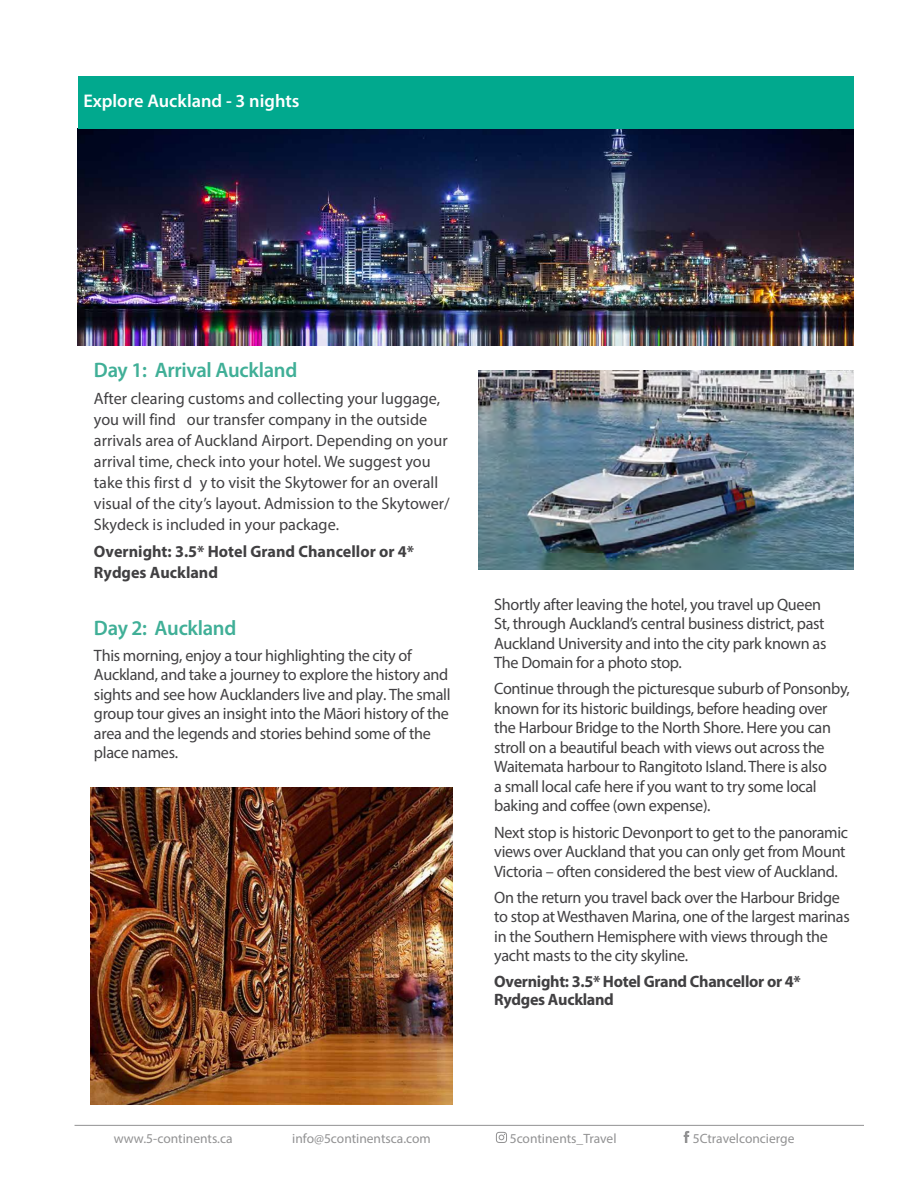
<style>
.page{position:relative;width:918px;height:1188px;background:#fff}
.page>*{position:absolute;margin:0;border:0;box-sizing:border-box;transform-origin:0 0}
.t1{font:600 21px "Myriad Pro";letter-spacing:-.015em;color:#40af97}
.t2{font:600 18.3px "Myriad Pro";color:#fff}
.t3{font:16.5px/19.5px "Myriad Pro";letter-spacing:-.02em;color:#414042}
.t4{font:16.5px/21px "Myriad Pro";color:#414042}
.t5{font:700 16.5px/18.3px "Myriad Pro";letter-spacing:-.01em;color:#414042}
.t6{font:13.5px "Myriad Pro";color:#929293}
</style>
<div class="page">
<img style="left:78px;top:128px;width:776px;height:218px">
<div style="left:78px;top:76px;width:776px;height:52px;background:#01a98e"></div>
<svg style="left:496px;top:1132px;width:11px;height:11px"></svg>
<svg style="left:684px;top:1131px;width:5px;height:12px"></svg>
<hr style="left:75px;top:1125px;width:789px;height:1px;background:#929293">
<img style="left:91px;top:788px;width:362px;height:316px">
<img style="left:479px;top:370px;width:375px;height:199px">
<p class="t2" style="left:83px;top:89px;width:218px">Explore Auckland - 3 nights</p>
<p class="t1" style="left:94px;top:356px;width:205px">Day 1: Arrival Auckland</p>
<p class="t4" style="left:94px;top:388px;width:357px">After clearing customs and collecting your luggage, you will find our transfer company in the outside arrivals area of Auckland Airport. Depending on your arrival time, check into your hotel. We suggest you take this first d y to visit the Skytower for an overall visual of the city’s layout. Admission to the Skytower/ Skydeck is included in your package.</p>
<p class="t5" style="left:94px;top:541px;width:322px;line-height:20.7px">Overnight: 3.5* Hotel Grand Chancellor or 4*<br>Rydges Auckland</p>
<p class="t1" style="left:94px;top:614px;width:144px">Day 2: Auckland</p>
<p class="t3" style="left:94px;top:645px;width:358px">This morning, enjoy a tour highlighting the city of Auckland, and take a journey to explore the history and sights and see how Aucklanders live and play. The small group tour gives an insight into the Māori history of the area and the legends and stories behind some of the place names.</p>
<p class="t3" style="left:494px;top:594px;width:334px">Shortly after leaving the hotel, you travel up Queen St, through Auckland’s central business district, past Auckland University and into the city park known as The Domain for a photo stop.</p>
<p class="t3" style="left:494px;top:679px;width:357px">Continue through the picturesque suburb of Ponsonby, known for its historic buildings, before heading over the Harbour Bridge to the North Shore. Here you can stroll on a beautiful beach with views out across the Waitemata harbour to Rangitoto Island. There is also<br>a small local cafe here if you want to try some local baking and coffee (own expense).</p>
<p class="t3" style="left:494px;top:822px;width:355px">Next stop is historic Devonport to get to the panoramic views over Auckland that you can only get from Mount<br>Victoria – often considered the best view of Auckland.</p>
<p class="t3" style="left:494px;top:887px;width:357px">On the return you travel back over the Harbour Bridge to stop at Westhaven Marina, one of the largest marinas in the Southern Hemisphere with views through the yacht masts to the city skyline.</p>
<p class="t5" style="left:494px;top:972px;width:308px">Overnight: 3.5* Hotel Grand Chancellor or 4*<br>Rydges Auckland</p>
<p class="t6" style="left:114px;top:1130px;width:120px">www.5-continents.ca</p>
<p class="t6" style="left:292px;top:1130px;width:140px">info@5continentsca.com</p>
<p class="t6" style="left:510px;top:1130px;width:108px">5continents_Travel</p>
<p class="t6" style="left:693px;top:1130px;width:103px">5Ctravelconcierge</p>
</div>
